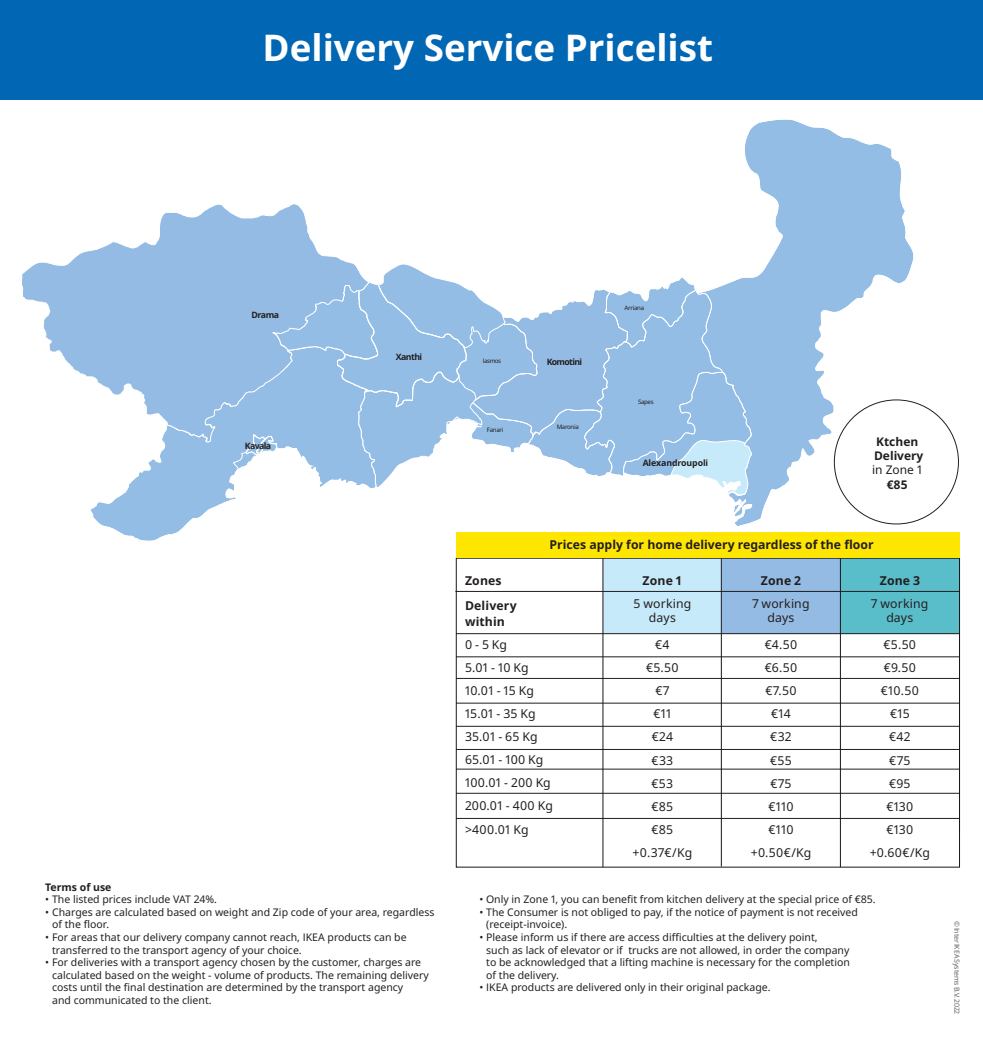
<style>
.page{position:relative;width:983px;height:1042px;background:#fff}
.page>*{position:absolute;margin:0;border:0;box-sizing:border-box;transform-origin:0 0}
.t1{font:700 36.75px "Noto IKEA Latin";color:#fff}
.t2{font:12.25px/23.1px "Noto IKEA Latin";letter-spacing:.01em;color:#231f20;text-align:center}
.t3{font:700 12.25px/24.5px "Noto IKEA Latin";color:#231f20}
.t4{font:700 11.9px/14.3px "Noto IKEA Latin";color:#231f20}
.t5{font:11.9px "Noto IKEA Latin";color:#231f20}
.t6{font:10.5px/12.6px "Noto IKEA Latin";color:#231f20}
.t7{font:700 10.5px "Noto IKEA Latin";color:#231f20}
.t8{font:700 8.75px "Noto IKEA Latin";letter-spacing:-.065em;color:#231f20}
.t9{font:700 8.75px "Noto IKEA Latin";letter-spacing:-.015em;color:#231f20}
.t10{font:7px "Noto IKEA Latin";letter-spacing:-.025em;color:#636366}
.t11{font:6.12px "Noto IKEA Latin";letter-spacing:-.055em;color:#231f20}
</style>
<div class="page">
<svg style="left:730px;top:119px;width:185px;height:407px;fill:#93bde5"></svg>
<svg style="left:91px;top:442px;width:145px;height:99px;fill:#93bde5"></svg>
<svg style="left:22px;top:204px;width:328px;height:238px"></svg>
<svg style="left:232px;top:263px;width:520px;height:233px"></svg>
<div style="left:0;top:0;width:982px;height:100px;background:#0166b3"></div>
<div style="left:833px;top:400px;width:125px;height:124px;background:#fff;border:1px solid #231f20;border-radius:50%"></div>
<div style="left:840px;top:558px;width:119px;height:75px;background:#5abdca"></div>
<div style="left:721px;top:558px;width:119px;height:76px;background:#94bbe3"></div>
<div style="left:602px;top:558px;width:119px;height:75px;background:#c6eafa"></div>
<hr style="left:456px;top:633px;width:503px;height:1px;background:#211e1e">
<hr style="left:456px;top:656px;width:503px;height:1px;background:#211e1e">
<hr style="left:456px;top:678px;width:503px;height:1px;background:#211e1e">
<hr style="left:456px;top:703px;width:503px;height:1px;background:#211e1e">
<hr style="left:456px;top:726px;width:503px;height:1px;background:#211e1e">
<hr style="left:456px;top:749px;width:503px;height:1px;background:#211e1e">
<hr style="left:456px;top:769px;width:503px;height:1px;background:#211e1e">
<hr style="left:456px;top:793px;width:503px;height:1px;background:#211e1e">
<hr style="left:456px;top:818px;width:503px;height:1px;background:#211e1e">
<hr style="left:602px;top:558px;width:1px;height:309px;background:#1a1719">
<hr style="left:720px;top:558px;width:1px;height:308px;background:#1a1719">
<hr style="left:839px;top:558px;width:1px;height:309px;background:#1a1719">
<hr style="left:455px;top:591px;width:504px;height:1px;background:#231f20">
<div style="left:456px;top:558px;width:503px;height:309px;border:1px solid #1a1719"></div>
<div style="left:456px;top:532px;width:503px;height:26px;background:#ffe601"></div>
<h1 class="t1" style="left:262px;top:22px;width:452px">Delivery Service Pricelist</h1>
<p class="t8" style="left:251px;top:308px;width:29px">Drama</p>
<p class="t8" style="left:245px;top:439px;width:28px">Kavala</p>
<p class="t8" style="left:396px;top:351px;width:28px">Xanthi</p>
<p class="t7" style="left:45px;top:879px;width:68px">Terms of use</p>
<p class="t6" style="left:45px;top:892px;width:173px">• The listed prices include VAT 24%.</p>
<p class="t6" style="left:52px;top:905px;width:384px;text-indent:-7px">• Charges are calculated based on weight and Zip code of your area, regardless of the floor.</p>
<p class="t6" style="left:52px;top:930px;width:356px;text-indent:-7px">• For areas that our delivery company cannot reach, ΙΚΕΑ products can be transferred to the transport agency of your choice.</p>
<p class="t6" style="left:52px;top:955px;width:378px;text-indent:-7px">• For deliveries with a transport agency chosen by the customer, charges are calculated based on the weight - volume of products. The remaining delivery costs until the final destination are determined by the transport agency<br>and communicated to the client.</p>
<p class="t11" style="left:482px;top:356px;width:20px">Iasmos</p>
<p class="t11" style="left:486px;top:425px;width:18px">Fanari</p>
<p class="t8" style="left:546px;top:356px;width:37px">Komotini</p>
<p class="t11" style="left:556px;top:422px;width:24px">Maronia</p>
<p class="t11" style="left:624px;top:303px;width:21px">Arriana</p>
<p class="t11" style="left:638px;top:397px;width:17px">Sapes</p>
<p class="t9" style="left:642px;top:456px;width:67px">Alexandroupoli</p>
<p class="t4" style="left:873px;top:434px;width:51px">Ktchen<br>Delivery</p>
<p class="t5" style="left:871px;top:462px;width:52px">in Zone 1</p>
<p class="t4" style="left:886px;top:477px;width:22px">€85</p>
<p class="t3" style="left:549px;top:532px;width:325px">Prices apply for home delivery regardless of the floor</p>
<p class="t3" style="left:465px;top:568px;width:53px">Zones<br>Delivery</p>
<p class="t3" style="left:465px;top:608px;width:41px">within</p>
<p class="t2" style="left:465px;top:632px;width:89px;text-align:left">0 - 5 Kg<br>5.01 - 10 Kg<br>10.01 - 15 Kg<br>15.01 - 35 Kg<br>35.01 - 65 Kg<br>65.01 - 100 Kg<br>100.01 - 200 Kg<br>200.01 - 400 Kg &gt;400.01 Kg</p>
<p class="t3" style="left:642px;top:568px;width:41px">Zone 1</p>
<p class="t2" style="left:633px;top:596px;width:59px;line-height:14px">5 working days</p>
<p class="t2" style="left:632px;top:632px;width:61px">€4<br>€5.50<br>€7<br>€11<br>€24<br>€33<br>€53<br>€85<br>€85 +0.37€/Kg</p>
<p class="t3" style="left:760px;top:568px;width:42px">Zone 2</p>
<p class="t2" style="left:752px;top:596px;width:59px;line-height:14px">7 working days</p>
<p class="t2" style="left:750px;top:632px;width:62px">€4.50 €6.50 €7.50<br>€14<br>€32<br>€55<br>€75<br>€110<br>€110 +0.50€/Kg</p>
<p class="t3" style="left:879px;top:568px;width:42px">Zone 3</p>
<p class="t2" style="left:871px;top:596px;width:59px;line-height:14px">7 working days</p>
<p class="t2" style="left:869px;top:632px;width:62px">€5.50 €9.50 €10.50 €15<br>€42<br>€75<br>€95<br>€130<br>€130 +0.60€/Kg</p>
<p class="t6" style="left:479px;top:892px;width:398px">• Only in Zone 1, you can benefit from kitchen delivery at the special price of €85.</p>
<p class="t6" style="left:486px;top:905px;width:373px;text-indent:-7px">• The Consumer is not obliged to pay, if the notice of payment is not received (receipt-invoice).</p>
<p class="t6" style="left:486px;top:930px;width:365px;text-indent:-7px">• Please inform us if there are access difficulties at the delivery point,<br>such as lack of elevator or if trucks are not allowed, in order the company to be acknowledged that a lifting machine is necessary for the completion of the delivery.</p>
<p class="t6" style="left:479px;top:981px;width:293px">• IKEA products are delivered only in their original package.</p>
<p class="t10" style="left:961px;top:920px;width:95px;rotate:90deg">© Inter IKEA Systems B.V. 2022</p>
</div>
